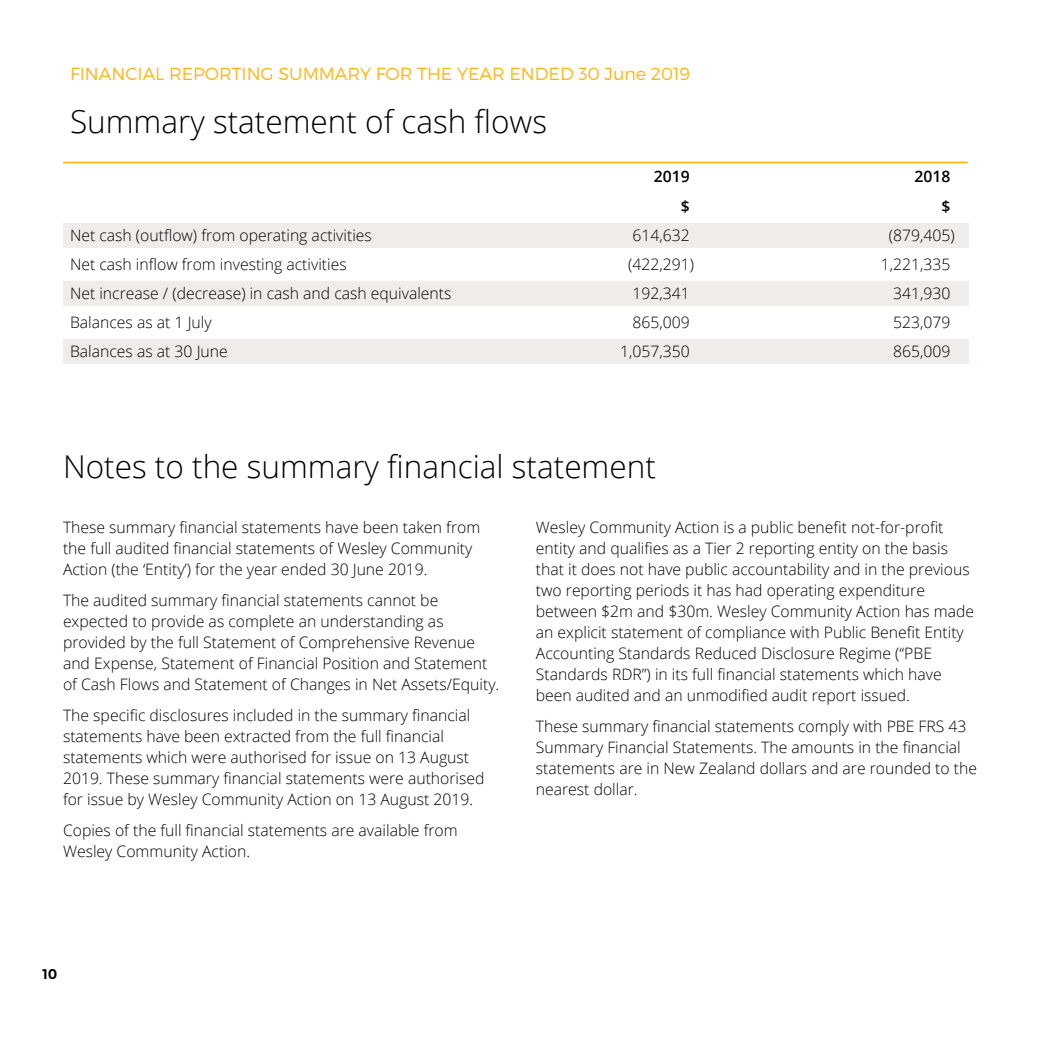
<style>
.page{position:relative;width:1042px;height:1042px;background:#fff}
.page>*{position:absolute;margin:0;border:0;box-sizing:border-box;transform-origin:0 0}
.t1{font:300 31.5px "Open Sans";color:#000}
.t2{font:300 17.5px "Montserrat";color:#fcb515}
.t3{font:300 15.75px/21px "Open Sans";color:#000}
.t4{font:600 15.75px "Open Sans";color:#000}
.t5{font:700 14px "Montserrat";color:#000}
</style>
<div class="page">
<div style="left:63px;top:223px;width:905px;height:24px;background:#efecea"></div>
<div style="left:63px;top:281px;width:905px;height:24px;background:#efecea"></div>
<div style="left:63px;top:340px;width:905px;height:24px;background:#efecea"></div>
<hr style="left:63px;top:162px;width:904px;height:1px;background:#fcb515">
<p class="t2" style="left:70px;top:63px;width:622px">FINANCIAL REPORTING SUMMARY FOR THE YEAR ENDED 30 June 2019</p>
<h1 class="t1" style="left:70px;top:100px;width:478px">Summary statement of cash flows</h1>
<p class="t4" style="left:654px;top:166px;width:37px">2019</p>
<p class="t4" style="left:914px;top:166px;width:37px">2018</p>
<p class="t4" style="left:681px;top:195px;width:10px">$</p>
<p class="t4" style="left:941px;top:195px;width:10px">$</p>
<p class="t3" style="left:70px;top:224px;width:303px">Net cash (outflow) from operating activities</p>
<p class="t3" style="left:632px;top:224px;width:59px">614,632</p>
<p class="t3" style="left:889px;top:224px;width:67px">(879,405)</p>
<p class="t3" style="left:70px;top:253px;width:278px">Net cash inflow from investing activities</p>
<p class="t3" style="left:628px;top:253px;width:67px">(422,291)</p>
<p class="t3" style="left:881px;top:253px;width:71px">1,221,335</p>
<p class="t3" style="left:70px;top:282px;width:383px">Net increase / (decrease) in cash and cash equivalents</p>
<p class="t3" style="left:632px;top:282px;width:59px">192,341</p>
<p class="t3" style="left:893px;top:282px;width:59px">341,930</p>
<p class="t3" style="left:70px;top:312px;width:143px">Balances as at 1 July</p>
<p class="t3" style="left:632px;top:312px;width:59px">865,009</p>
<p class="t3" style="left:893px;top:312px;width:59px">523,079</p>
<p class="t3" style="left:70px;top:341px;width:159px">Balances as at 30 June</p>
<p class="t3" style="left:620px;top:341px;width:71px">1,057,350</p>
<p class="t3" style="left:893px;top:341px;width:59px">865,009</p>
<h1 class="t1" style="left:63px;top:445px;width:594px">Notes to the summary financial statement</h1>
<p class="t3" style="left:63px;top:516px;width:419px">These summary financial statements have been taken from the full audited financial statements of Wesley Community<br>Action (the ‘Entity’) for the year ended 30 June 2019.</p>
<p class="t3" style="left:63px;top:589px;width:438px">The audited summary financial statements cannot be expected to provide as complete an understanding as provided by the full Statement of Comprehensive Revenue and Expense, Statement of Financial Position and Statement of Cash Flows and Statement of Changes in Net Assets/Equity.</p>
<p class="t3" style="left:63px;top:704px;width:423px">The specific disclosures included in the summary financial statements have been extracted from the full financial statements which were authorised for issue on 13 August 2019. These summary financial statements were authorised for issue by Wesley Community Action on 13 August 2019.</p>
<p class="t3" style="left:63px;top:819px;width:396px">Copies of the full financial statements are available from<br>Wesley Community Action.</p>
<p class="t3" style="left:536px;top:516px;width:440px">Wesley Community Action is a public benefit not-for-profit entity and qualifies as a Tier 2 reporting entity on the basis that it does not have public accountability and in the previous two reporting periods it has had operating expenditure between $2m and $30m. Wesley Community Action has made an explicit statement of compliance with Public Benefit Entity Accounting Standards Reduced Disclosure Regime (“PBE Standards RDR”) in its full financial statements which have been audited and an unmodified audit report issued.</p>
<p class="t3" style="left:536px;top:715px;width:443px">These summary financial statements comply with PBE FRS 43<br>Summary Financial Statements. The amounts in the financial statements are in New Zealand dollars and are rounded to the nearest dollar.</p>
<p class="t5" style="left:42px;top:966px;width:17px">10</p>
</div>
